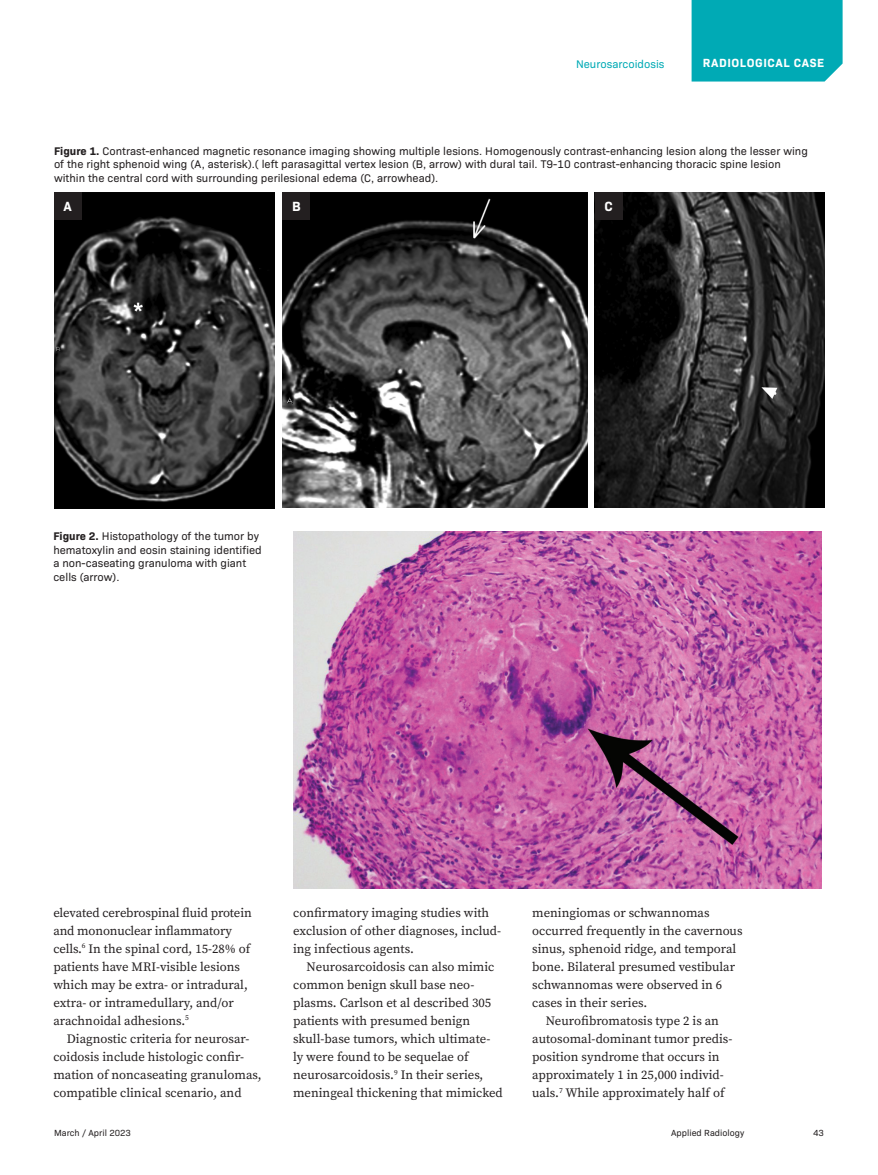
<style>
.page{position:relative;width:878px;height:1175px;background:#fff}
.page>*{position:absolute;margin:0;border:0;box-sizing:border-box;transform-origin:0 0}
.Figure-Markers{font:700 13.5px "Bio Sans";color:#fff}
.Body{font:12.75px/18px "Source Serif Pro";color:#231f20}
.t1{font:700 12px "Bio Sans";letter-spacing:.05em;color:#fff}
.Figure{font:11.25px/13.5px "Bio Sans";color:#231f20}
.t2{font:11.25px "Bio Sans";color:#00aab5}
.t3{font:9px "Bio Sans";color:#231f20}
.s1{font-weight:700}
</style>
<div class="page">
<div style="left:691px;top:0;width:151px;height:82px;background:#00aab5"></div>
<img style="left:54px;top:192px;width:221px;height:316px">
<img style="left:283px;top:193px;width:304px;height:315px">
<img style="left:595px;top:192px;width:229px;height:316px">
<img style="left:293px;top:531px;width:528px;height:357px">
<div style="left:54px;top:192px;width:27px;height:27px;background:#231f20"></div>
<div style="left:283px;top:193px;width:27px;height:27px;background:#231f20"></div>
<div style="left:595px;top:192px;width:27px;height:27px;background:#231f20"></div>
<p class="t2" style="left:576px;top:55px;width:90px">Neurosarcoidosis</p>
<p class="t1" style="left:702px;top:54px;width:123px">RADIOLOGICAL CASE</p>
<p class="Figure" style="left:54px;top:143px;width:755px"><span class="s1">Figure 1.</span> Contrast-enhanced magnetic resonance imaging showing multiple lesions. Homogenously contrast-enhancing lesion along the lesser wing of the right sphenoid wing (A, asterisk).( left parasagittal vertex lesion (B, arrow) with dural tail. T9-10 contrast-enhancing thoracic spine lesion within the central cord with surrounding perilesional edema (C, arrowhead).</p>
<p class="Figure-Markers" style="left:63px;top:195px;width:10px">A</p>
<p class="Figure-Markers" style="left:292px;top:196px;width:10px">B</p>
<p class="Figure-Markers" style="left:604px;top:195px;width:10px">C</p>
<p class="Figure" style="left:53px;top:528px;width:210px"><span class="s1">Figure 2.</span> Histopathology of the tumor by hematoxylin and eosin staining identified a non-caseating granuloma with giant cells (arrow).</p>
<p class="Body" style="left:53px;top:903px;width:200px">elevated cerebrospinal fluid protein and mononuclear inflammatory cells.<sup>6</sup> In the spinal cord, 15-28% of patients have MRI-visible lesions which may be extra- or intradural, extra- or intramedullary, and/or arachnoidal adhesions.<sup>5</sup></p>
<p class="Body" style="left:53px;top:1029px;width:210px;text-indent:14px">Diagnostic criteria for neurosar&shy;coidosis include histologic confir&shy;mation of noncaseating granulomas, compatible clinical scenario, and</p>
<p class="Body" style="left:293px;top:903px;width:209px">confirmatory imaging studies with exclusion of other diagnoses, includ&shy;ing infectious agents.</p>
<p class="Body" style="left:293px;top:957px;width:211px;text-indent:14px">Neurosarcoidosis can also mimic common benign skull base neo&shy;plasms. Carlson et al described 305 patients with presumed benign skull-base tumors, which ultimate&shy;ly were found to be sequelae of neurosarcoidosis.<sup>9</sup> In their series, meningeal thickening that mimicked</p>
<p class="Body" style="left:532px;top:903px;width:212px">meningiomas or schwannomas occurred frequently in the cavernous sinus, sphenoid ridge, and temporal bone. Bilateral presumed vestibular schwannomas were observed in 6 cases in their series.</p>
<p class="Body" style="left:532px;top:1011px;width:202px;text-indent:14px">Neurofibromatosis type 2 is an autosomal-dominant tumor predis&shy;position syndrome that occurs in approximately 1 in 25,000 individ&shy;uals.<sup>7</sup> While approximately half of</p>
<p class="t3" style="left:54px;top:1126px;width:78px">March / April 2023</p>
<p class="t3" style="left:671px;top:1126px;width:75px">Applied Radiology</p>
<p class="t3" style="left:813px;top:1126px;width:12px">43</p>
</div>
